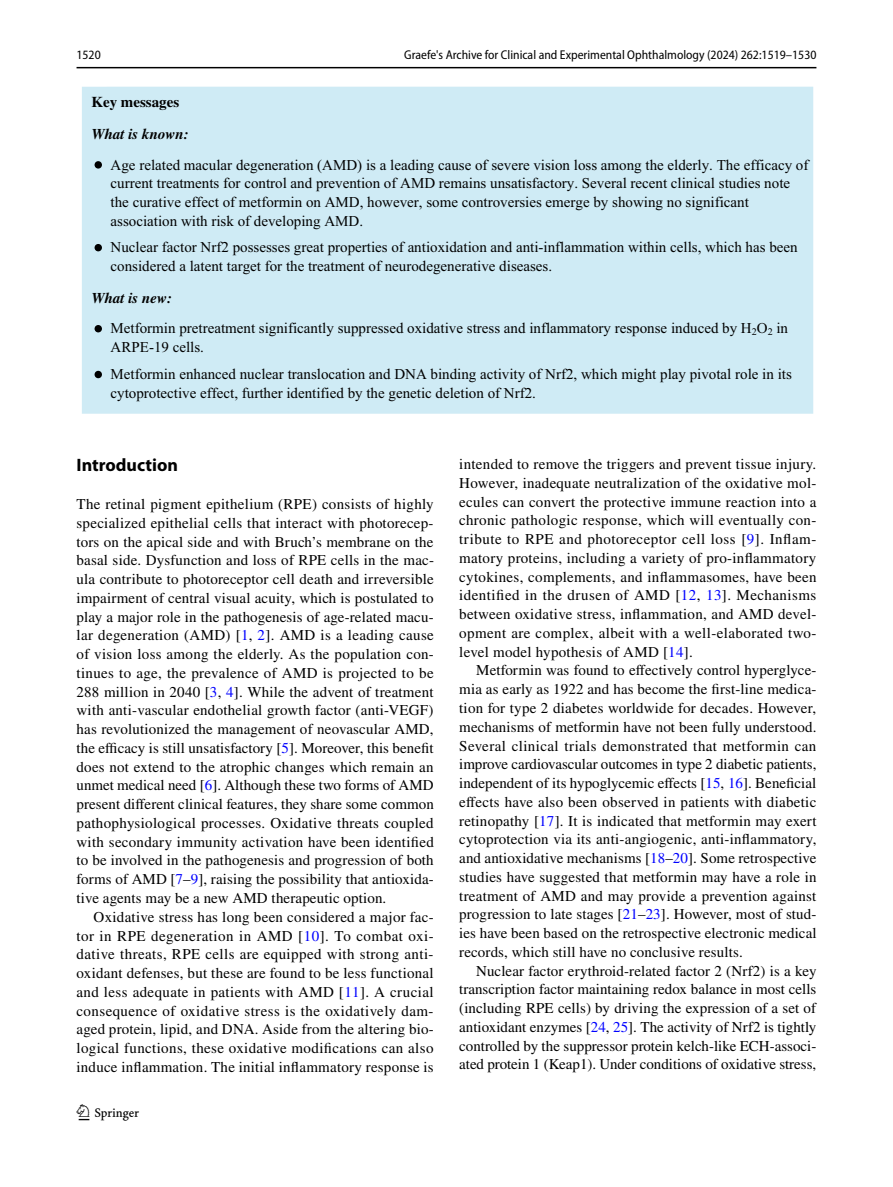
<style>
.page{position:relative;width:893px;height:1187px;background:#fff}
.page>*{position:absolute;margin:0;border:0;box-sizing:border-box;transform-origin:0 0}
.t1{font:22.5px "Springnew Regular 2";color:#000}
.t2{font:700 18px "Myriad Pro";color:#000}
.t3{font:15px/18.8px "STIX";letter-spacing:.01em;color:#000;text-align:justify}
.t4{font:15px/18.8px "Times New Roman";color:#000}
.t5{font:15px/18.8px "Times New Roman";color:#000}
.t6{font:italic 700 15px "Times";color:#000}
.t7{font:700 15px "Times";color:#000}
.t8{font:semi-condensed 12.75px "Myriad Pro";color:#000}
.s1{font-style:inherit}
.s2{color:#00f}
</style>
<div class="page">
<hr style="left:77px;top:67px;width:739px;height:1px;background:#000">
<div style="left:82px;top:87px;width:731px;height:326px;background:#cfebf5"></div>
<svg style="left:95px;top:161px;width:7px;height:7px"></svg>
<svg style="left:95px;top:244px;width:7px;height:7px"></svg>
<svg style="left:95px;top:325px;width:7px;height:7px"></svg>
<svg style="left:95px;top:371px;width:7px;height:7px"></svg>
<p class="t8" style="left:77px;top:48px;width:26px">1520</p>
<p class="t8" style="left:404px;top:48px;width:414px">Graefe's Archive for Clinical and Experimental Ophthalmology (2024) 262:1519–1530</p>
<p class="t7" style="left:91px;top:93px;width:89px">Key messages</p>
<p class="t6" style="left:91px;top:125px;width:99px">What is known:</p>
<p class="t4" style="left:111px;top:157px;width:699px">Age related macular degeneration (AMD) is a leading cause of severe vision loss among the elderly. The efficacy of current treatments for control and prevention of AMD remains unsatisfactory. Several recent clinical studies note the curative effect of metformin on AMD, however, some controversies emerge by showing no significant association with risk of developing AMD.</p>
<p class="t4" style="left:111px;top:239px;width:688px">Nuclear factor Nrf2 possesses great properties of antioxidation and anti-inflammation within cells, which has been considered a latent target for the treatment of neurodegenerative diseases.</p>
<p class="t6" style="left:91px;top:289px;width:82px">What is new:</p>
<p class="t5" style="left:111px;top:320px;width:679px">Metformin pretreatment significantly suppressed oxidative stress and inflammatory response induced by <span class="s1">H</span><sub>2</sub><span class="s1">O</span><sub>2</sub> in<br>ARPE-19 cells.</p>
<p class="t5" style="left:111px;top:366px;width:683px">Metformin enhanced nuclear translocation and DNA binding activity of Nrf2, which might play pivotal role in its cytoprotective effect, further identified by the genetic deletion of Nrf2.</p>
<p class="t2" style="left:77px;top:453px;width:103px">Introduction</p>
<p class="t3" style="left:77px;top:495px;width:359px">The retinal pigment epithelium (RPE) consists of highly specialized epithelial cells that interact with photorecep&shy;tors on the apical side and with Bruch’s membrane on the basal side. Dysfunction and loss of RPE cells in the mac&shy;ula contribute to photoreceptor cell death and irreversible impairment of central visual acuity, which is postulated to play a major role in the pathogenesis of age-related macu&shy;lar degeneration (AMD) [<span class="s2">1</span>, <span class="s2">2</span>]. AMD is a leading cause of vision loss among the elderly. As the population con&shy;tinues to age, the prevalence of AMD is projected to be 288 million in 2040 [<span class="s2">3</span>, <span class="s2">4</span>]. While the advent of treatment with anti-vascular endothelial growth factor (anti-VEGF) has revolutionized the management of neovascular AMD, the efficacy is still unsatisfactory [<span class="s2">5</span>]. Moreover, this benefit does not extend to the atrophic changes which remain an unmet medical need [<span class="s2">6</span>]. Although these two forms of AMD present different clinical features, they share some common pathophysiological processes. Oxidative threats coupled with secondary immunity activation have been identified to be involved in the pathogenesis and progression of both forms of AMD [<span class="s2">7</span>–<span class="s2">9</span>], raising the possibility that antioxida&shy;tive agents may be a new AMD therapeutic option.</p>
<p class="t3" style="left:77px;top:908px;width:359px;text-indent:17px">Oxidative stress has long been considered a major fac&shy;tor in RPE degeneration in AMD [<span class="s2">10</span>]. To combat oxi&shy;dative threats, RPE cells are equipped with strong anti&shy;oxidant defenses, but these are found to be less functional and less adequate in patients with AMD [<span class="s2">11</span>]. A crucial consequence of oxidative stress is the oxidatively dam&shy;aged protein, lipid, and DNA. Aside from the altering bio&shy;logical functions, these oxidative modifications can also induce inflammation. The initial inflammatory response is</p>
<h1 class="t1" style="left:79px;top:1104px;width:62px">1 3</h1>
<p class="t3" style="left:459px;top:455px;width:359px">intended to remove the triggers and prevent tissue injury.<br>However, inadequate neutralization of the oxidative mol&shy;ecules can convert the protective immune reaction into a chronic pathologic response, which will eventually con&shy;tribute to RPE and photoreceptor cell loss [<span class="s2">9</span>]. Inflam&shy;matory proteins, including a variety of pro-inflammatory cytokines, complements, and inflammasomes, have been identified in the drusen of AMD [<span class="s2">12</span>, <span class="s2">13</span>]. Mechanisms between oxidative stress, inflammation, and AMD devel&shy;opment are complex, albeit with a well-elaborated two&shy;level model hypothesis of AMD [<span class="s2">14</span>].</p>
<p class="t3" style="left:459px;top:662px;width:359px;text-indent:17px">Metformin was found to effectively control hyperglyce&shy;mia as early as 1922 and has become the first-line medica&shy;tion for type 2 diabetes worldwide for decades. However, mechanisms of metformin have not been fully understood.<br>Several clinical trials demonstrated that metformin can improve cardiovascular outcomes in type 2 diabetic patients, independent of its hypoglycemic effects [<span class="s2">15</span>, <span class="s2">16</span>]. Beneficial effects have also been observed in patients with diabetic retinopathy [<span class="s2">17</span>]. It is indicated that metformin may exert cytoprotection via its anti-angiogenic, anti-inflammatory, and antioxidative mechanisms [<span class="s2">18</span>–<span class="s2">20</span>]. Some retrospective studies have suggested that metformin may have a role in treatment of AMD and may provide a prevention against progression to late stages [<span class="s2">21</span>–<span class="s2">23</span>]. However, most of stud&shy;ies have been based on the retrospective electronic medical records, which still have no conclusive results.</p>
<p class="t3" style="left:459px;top:962px;width:359px;text-indent:17px">Nuclear factor erythroid-related factor 2 (Nrf2) is a key transcription factor maintaining redox balance in most cells (including RPE cells) by driving the expression of a set of antioxidant enzymes [<span class="s2">24</span>, <span class="s2">25</span>]. The activity of Nrf2 is tightly controlled by the suppressor protein kelch-like ECH-associ&shy;ated protein 1 (Keap1). Under conditions of oxidative stress,</p>
</div>
